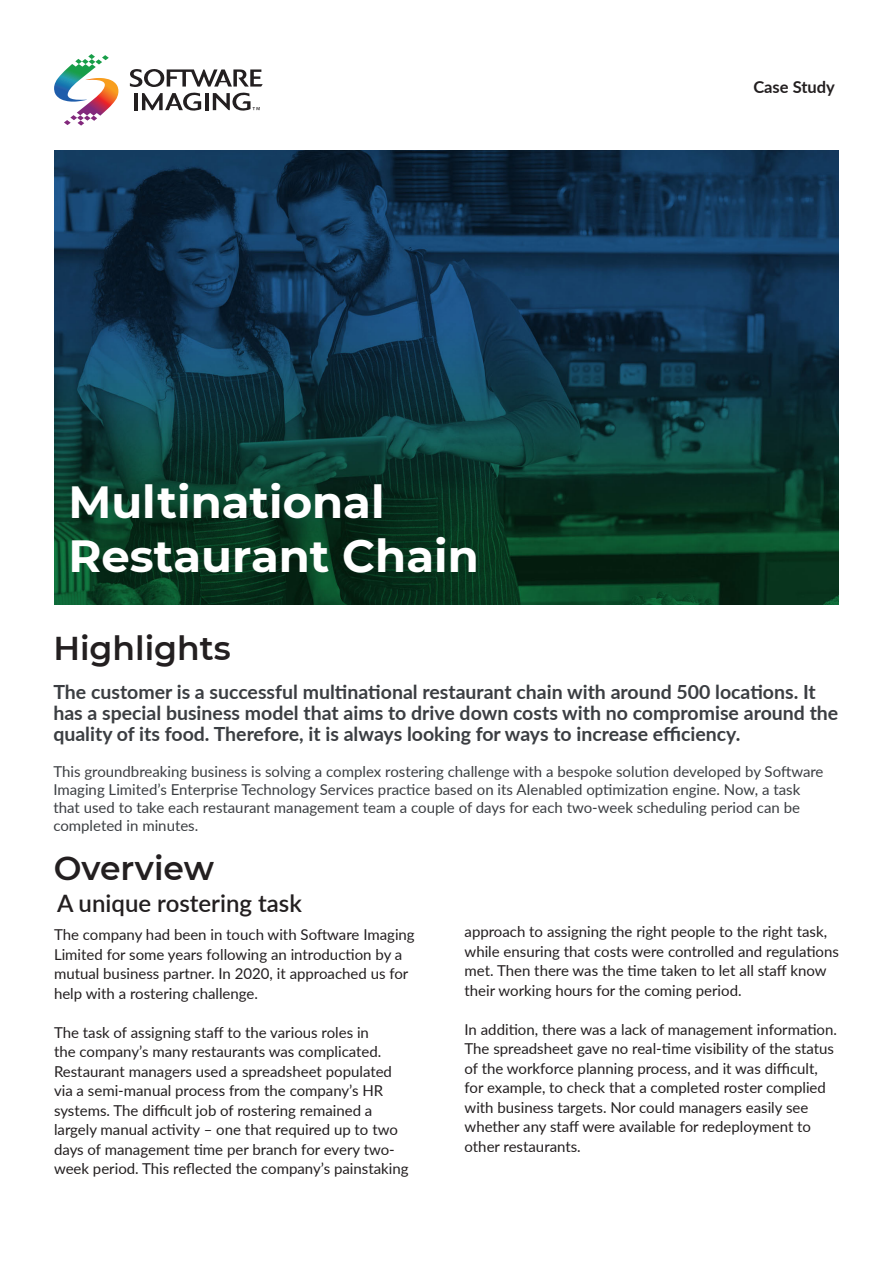
<style>
.page{position:relative;width:893px;height:1263px;background:#fff}
.page>*{position:absolute;margin:0;border:0;box-sizing:border-box;transform-origin:0 0}
.t1{font:700 45px "Montserrat";color:#fff}
.t2{font:600 33px "Montserrat";color:#231f20}
.t3{font:600 24px "Lato";color:#231f20}
.t4{font:700 19.5px/21px "Lato";color:#3b3e42}
.t5{font:700 16.5px "Lato";color:#231f20}
.t6{font:15px/19.5px "Lato";color:#231f20}
.t7{font:15px/18px "Lato";color:#3b3e42}
</style>
<div class="page">
<svg style="left:54px;top:54px;width:64px;height:72px"></svg>
<svg style="left:129px;top:69px;width:134px;height:42px"></svg>
<img style="left:54px;top:151px;width:785px;height:453px">
<p class="t1" style="left:68px;top:470px;width:318px">Multinational</p>
<p class="t1" style="left:68px;top:524px;width:412px">Restaurant Chain</p>
<p class="t2" style="left:53px;top:625px;width:179px">Highlights</p>
<p class="t5" style="left:753px;top:75px;width:83px">Case Study</p>
<p class="t4" style="left:53px;top:680px;width:786px">The customer is a successful multinational restaurant chain with around 500 locations. It has a special business model that aims to drive down costs with no compromise around the quality of its food. Therefore, it is always looking for ways to increase efficiency.</p>
<p class="t7" style="left:53px;top:761px;width:772px">This groundbreaking business is solving a complex rostering challenge with a bespoke solution developed by Software Imaging Limited’s Enterprise Technology Services practice based on its AIenabled optimization engine. Now, a task that used to take each restaurant management team a couple of days for each two-week scheduling period can be completed in minutes.</p>
<p class="t2" style="left:54px;top:845px;width:162px">Overview</p>
<p class="t3" style="left:57px;top:886px;width:246px">A unique rostering task</p>
<p class="t6" style="left:54px;top:924px;width:362px">The company had been in touch with Software Imaging Limited for some years following an introduction by a mutual business partner. In 2020, it approached us for help with a rostering challenge.</p>
<p class="t6" style="left:54px;top:1022px;width:356px">The task of assigning staff to the various roles in<br>the company’s many restaurants was complicated.<br>Restaurant managers used a spreadsheet populated via a semi-manual process from the company’s HR systems. The difficult job of rostering remained a largely manual activity – one that required up to two days of management time per branch for every two&shy;week period. This reflected the company’s painstaking</p>
<p class="t6" style="left:465px;top:921px;width:376px">approach to assigning the right people to the right task, while ensuring that costs were controlled and regulations met. Then there was the time taken to let all staff know their working hours for the coming period.</p>
<p class="t6" style="left:465px;top:1019px;width:374px">In addition, there was a lack of management information.<br>The spreadsheet gave no real-time visibility of the status of the workforce planning process, and it was difficult, for example, to check that a completed roster complied with business targets. Nor could managers easily see whether any staff were available for redeployment to other restaurants.</p>
</div>
